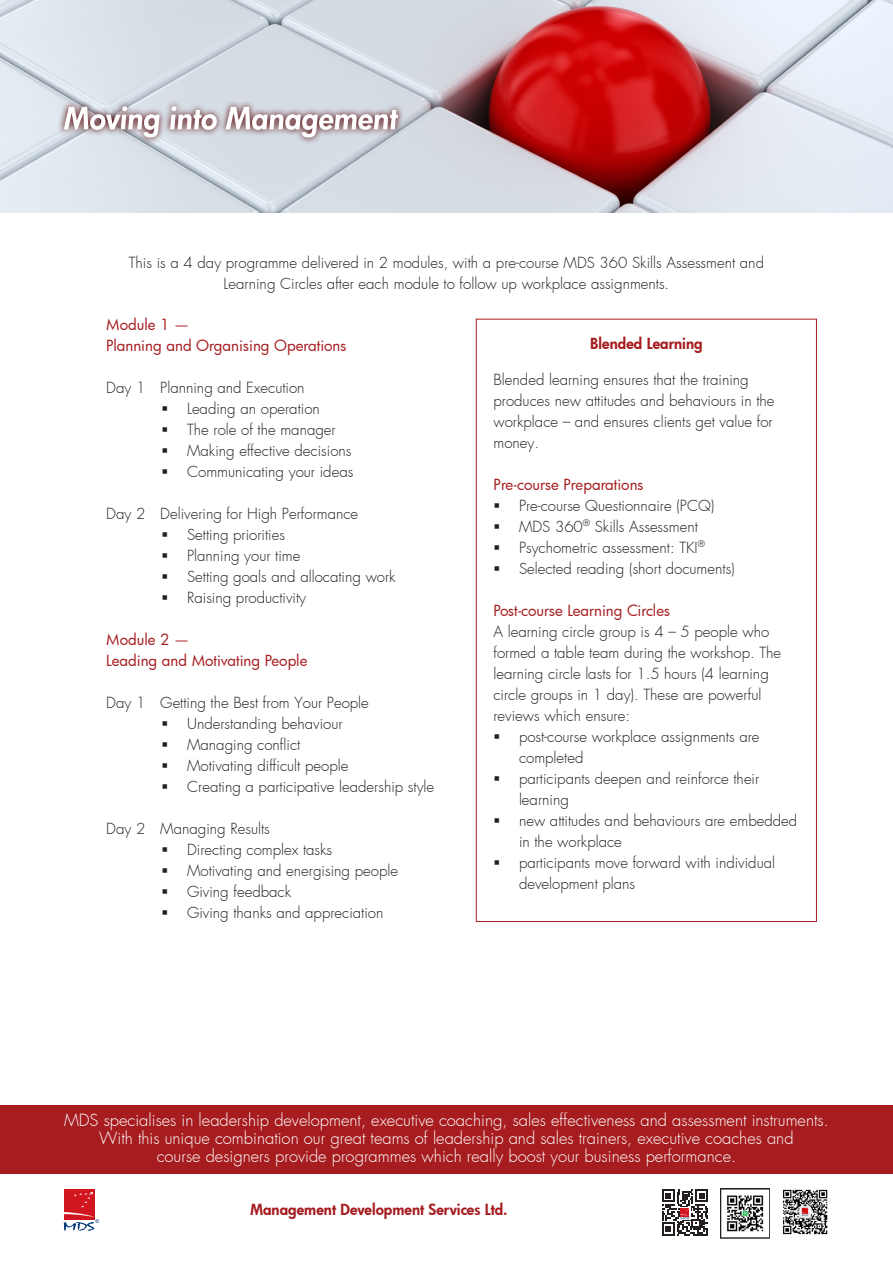
<style>
.page{position:relative;width:893px;height:1263px;background:#fff}
.page>*{position:absolute;margin:0;border:0;box-sizing:border-box;transform-origin:0 0}
.t1{font:300 16.5px/18px "Futura";color:#fff;text-align:center}
.t2{font:300 15px/21px "Futura";color:#231f20}
.t3{font:15px "Futura";color:#a61c1f}
.t4{font:800 15px "Futura";color:#a61c1f}
</style>
<div class="page">
<div style="left:0;top:1106px;width:893px;height:68px;background:#a61c1f"></div>
<img style="left:0;top:0;width:893px;height:213px">
<div style="left:64px;top:1189px;width:31px;height:31px;background:#d1161f"></div>
<svg style="left:64px;top:1192px;width:35px;height:39px"></svg>
<svg style="left:662px;top:1189px;width:46px;height:46px"></svg>
<img style="left:783px;top:1189px;width:45px;height:46px">
<img style="left:720px;top:1188px;width:50px;height:50px">
<svg style="left:57px;top:99px;width:348px;height:45px;background:#d2d8e0"></svg>
<svg style="left:64px;top:106px;width:334px;height:32px"></svg>
<p class="t2" style="left:129px;top:252px;width:637px;text-align:center">This is a 4 day programme delivered in 2 modules, with a pre-course MDS 360 Skills Assessment and<br>Learning Circles after each module to follow up workplace assignments.</p>
<p class="t3" style="left:106px;top:315px;width:84px">Module 1 —</p>
<p class="t3" style="left:106px;top:336px;width:242px">Planning and Organising Operations</p>
<p class="t2" style="left:106px;top:378px;width:200px">Day 1 Planning and Execution</p>
<p class="t2" style="left:187px;top:399px;width:134px">Leading an operation</p>
<p class="t2" style="left:187px;top:420px;width:150px">The role of the manager</p>
<p class="t2" style="left:187px;top:441px;width:166px">Making effective decisions</p>
<p class="t2" style="left:187px;top:462px;width:168px">Communicating your ideas</p>
<p class="t2" style="left:106px;top:504px;width:253px">Day 2 Delivering for High Performance</p>
<p class="t2" style="left:187px;top:525px;width:99px">Setting priorities</p>
<p class="t2" style="left:187px;top:546px;width:115px">Planning your time</p>
<p class="t2" style="left:187px;top:567px;width:210px">Setting goals and allocating work</p>
<p class="t2" style="left:187px;top:588px;width:120px">Raising productivity</p>
<p class="t3" style="left:106px;top:630px;width:84px">Module 2 —</p>
<p class="t3" style="left:106px;top:651px;width:203px">Leading and Motivating People</p>
<p class="t2" style="left:106px;top:693px;width:264px">Day 1 Getting the Best from Your People</p>
<p class="t2" style="left:187px;top:714px;width:157px">Understanding behaviour</p>
<p class="t2" style="left:187px;top:735px;width:115px">Managing conflict</p>
<p class="t2" style="left:187px;top:756px;width:163px">Motivating difficult people</p>
<p class="t2" style="left:187px;top:777px;width:249px">Creating a participative leadership style</p>
<p class="t2" style="left:106px;top:819px;width:165px">Day 2 Managing Results</p>
<p class="t2" style="left:187px;top:840px;width:147px">Directing complex tasks</p>
<p class="t2" style="left:187px;top:861px;width:212px">Motivating and energising people</p>
<p class="t2" style="left:187px;top:882px;width:106px">Giving feedback</p>
<p class="t2" style="left:187px;top:903px;width:198px">Giving thanks and appreciation</p>
<p class="t4" style="left:590px;top:333px;width:114px">Blended Learning</p>
<p class="t2" style="left:493px;top:369px;width:282px">Blended learning ensures that the training produces new attitudes and behaviours in the workplace – and ensures clients get value for money.</p>
<p class="t3" style="left:493px;top:474px;width:152px">Pre-course Preparations</p>
<p class="t2" style="left:519px;top:495px;width:197px">Pre-course Questionnaire (PCQ)</p>
<p class="t2" style="left:519px;top:516px;width:180px">MDS 360<sup>®</sup> Skills Assessment</p>
<p class="t2" style="left:519px;top:537px;width:187px">Psychometric assessment: TKI<sup>®</sup></p>
<p class="t2" style="left:519px;top:558px;width:217px">Selected reading (short documents)</p>
<p class="t3" style="left:493px;top:600px;width:178px">Post-course Learning Circles</p>
<p class="t2" style="left:493px;top:621px;width:289px">A learning circle group is 4 – 5 people who formed a table team during the workshop. The learning circle lasts for 1.5 hours (4 learning circle groups in 1 day). These are powerful reviews which ensure:</p>
<p class="t2" style="left:519px;top:726px;width:242px">post-course workplace assignments are completed</p>
<p class="t2" style="left:519px;top:768px;width:242px">participants deepen and reinforce their learning</p>
<p class="t2" style="left:519px;top:810px;width:280px">new attitudes and behaviours are embedded in the workplace</p>
<p class="t2" style="left:519px;top:852px;width:258px">participants move forward with individual development plans</p>
<p class="t1" style="left:64px;top:1111px;width:766px">MDS specialises in leadership development, executive coaching, sales effectiveness and assessment instruments.<br>With this unique combination our great teams of leadership and sales trainers, executive coaches and<br>course designers provide programmes which really boost your business performance.</p>
<p class="t4" style="left:250px;top:1199px;width:259px">Management Development Services Ltd.</p>
</div>
